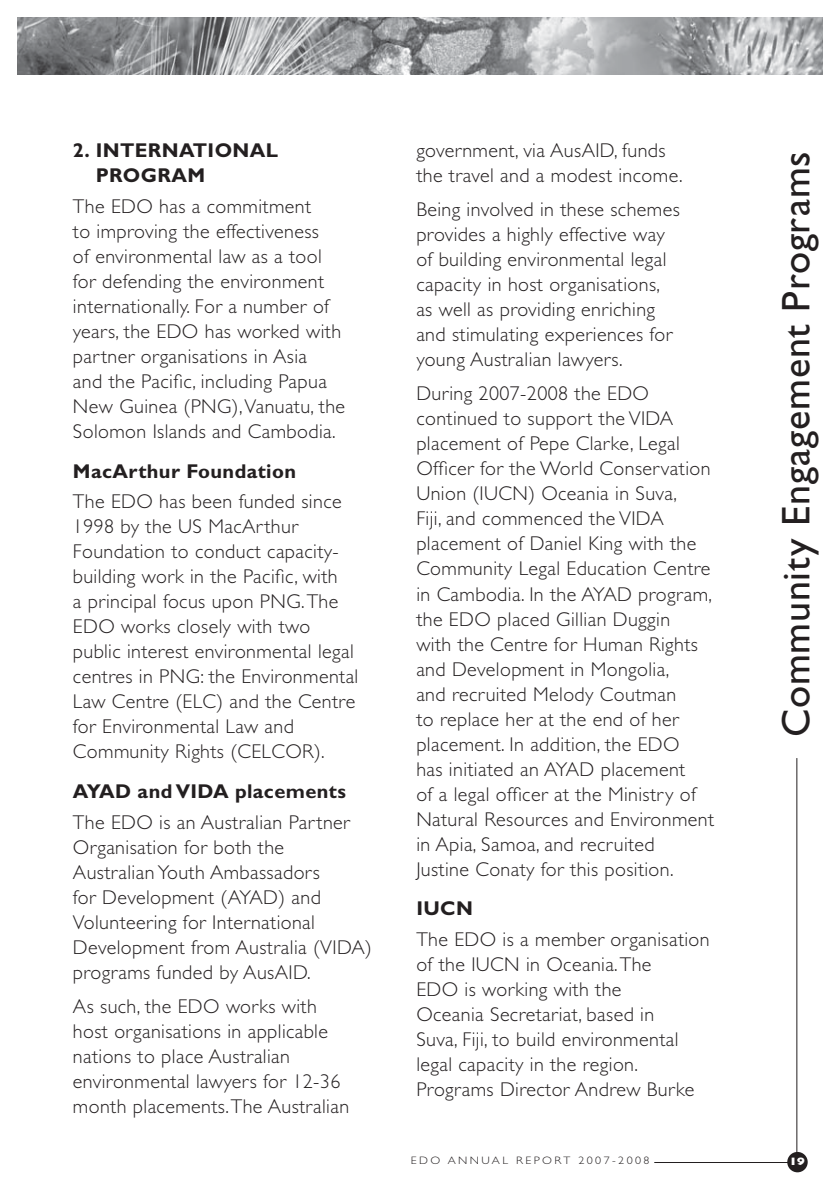
<style>
.page{position:relative;width:840px;height:1191px;background:#fff}
.page>*{position:absolute;margin:0;border:0;box-sizing:border-box;transform-origin:0 0}
.t1{font:40px "Gill Sans";letter-spacing:.02em;color:#231f20}
.t2{font:300 20px/25px "Gill Sans";letter-spacing:.02em;color:#231f20}
.t3{font:700 20px/25px "Gill Sans";letter-spacing:.02em;color:#231f20}
.t4{font:300 10.8px "Gill Sans";letter-spacing:.2em;color:#231f20;scale:1.11 1}
.t5{font:800 10.8px "Gill Sans";color:#fff;scale:1.11 1}
</style>
<div class="page">
<hr style="left:654px;top:1162px;width:135px;height:1px;background:#231f20">
<div style="left:786px;top:1151px;width:21px;height:21px;background:#231f20;border-radius:50%"></div>
<img style="left:17px;top:18px;width:805px;height:56px">
<hr style="left:796px;top:758px;width:1px;height:401px;background:#231f20">
<p class="t3" style="left:96px;top:140px;width:184px;text-indent:-23px">2. INTERNATIONAL<br>PROGRAM</p>
<p class="t2" style="left:73px;top:196px;width:273px">The EDO has a commitment<br>to improving the effectiveness<br>of environmental law as a tool for defending the environment internationally. For a number of years, the EDO has worked with partner organisations in Asia<br>and the Pacific, including Papua<br>New Guinea (PNG), Vanuatu, the<br>Solomon Islands and Cambodia.</p>
<p class="t3" style="left:73px;top:461px;width:224px">MacArthur Foundation</p>
<p class="t2" style="left:73px;top:491px;width:287px">The EDO has been funded since<br>1998 by the US MacArthur<br>Foundation to conduct capacity&shy;building work in the Pacific, with<br>a principal focus upon PNG. The<br>EDO works closely with two public interest environmental legal centres in PNG: the Environmental<br>Law Centre (ELC) and the Centre for Environmental Law and<br>Community Rights (CELCOR).</p>
<p class="t3" style="left:73px;top:781px;width:274px">AYAD and VIDA placements</p>
<p class="t2" style="left:73px;top:812px;width:300px">The EDO is an Australian Partner<br>Organisation for both the<br>Australian Youth Ambassadors<br>for Development (AYAD) and<br>Volunteering for International<br>Development from Australia (VIDA) programs funded by AusAID.</p>
<p class="t2" style="left:73px;top:996px;width:277px">As such, the EDO works with host organisations in applicable nations to place Australian environmental lawyers for 12-36 month placements. The Australian</p>
<p class="t2" style="left:416px;top:140px;width:268px">government, via AusAID, funds the travel and a modest income.</p>
<p class="t2" style="left:416px;top:199px;width:265px">Being involved in these schemes provides a highly effective way of building environmental legal capacity in host organisations, as well as providing enriching and stimulating experiences for young Australian lawyers.</p>
<p class="t2" style="left:416px;top:383px;width:299px">During 2007-2008 the EDO continued to support the VIDA placement of Pepe Clarke, Legal<br>Officer for the World Conservation<br>Union (IUCN) Oceania in Suva,<br>Fiji, and commenced the VIDA placement of Daniel King with the<br>Community Legal Education Centre in Cambodia. In the AYAD program, the EDO placed Gillian Duggin<br>with the Centre for Human Rights and Development in Mongolia,<br>and recruited Melody Coutman<br>to replace her at the end of her placement. In addition, the EDO<br>has initiated an AYAD placement<br>of a legal officer at the Ministry of<br>Natural Resources and Environment in Apia, Samoa, and recruited<br>Justine Conaty for this position.</p>
<p class="t3" style="left:416px;top:898px;width:58px">IUCN</p>
<p class="t2" style="left:416px;top:929px;width:295px">The EDO is a member organisation of the IUCN in Oceania. The<br>EDO is working with the<br>Oceania Secretariat, based in<br>Suva, Fiji, to build environmental legal capacity in the region.<br>Programs Director Andrew Burke</p>
<h1 class="t1" style="left:781px;top:737px;width:587px;rotate:-90deg">Community Engagement Programs</h1>
<p class="t4" style="left:410px;top:1156px;width:216px">EDO ANNUAL REPORT 2007-2008</p>
<p class="t5" style="left:788px;top:1157px;width:16px">19</p>
</div>
